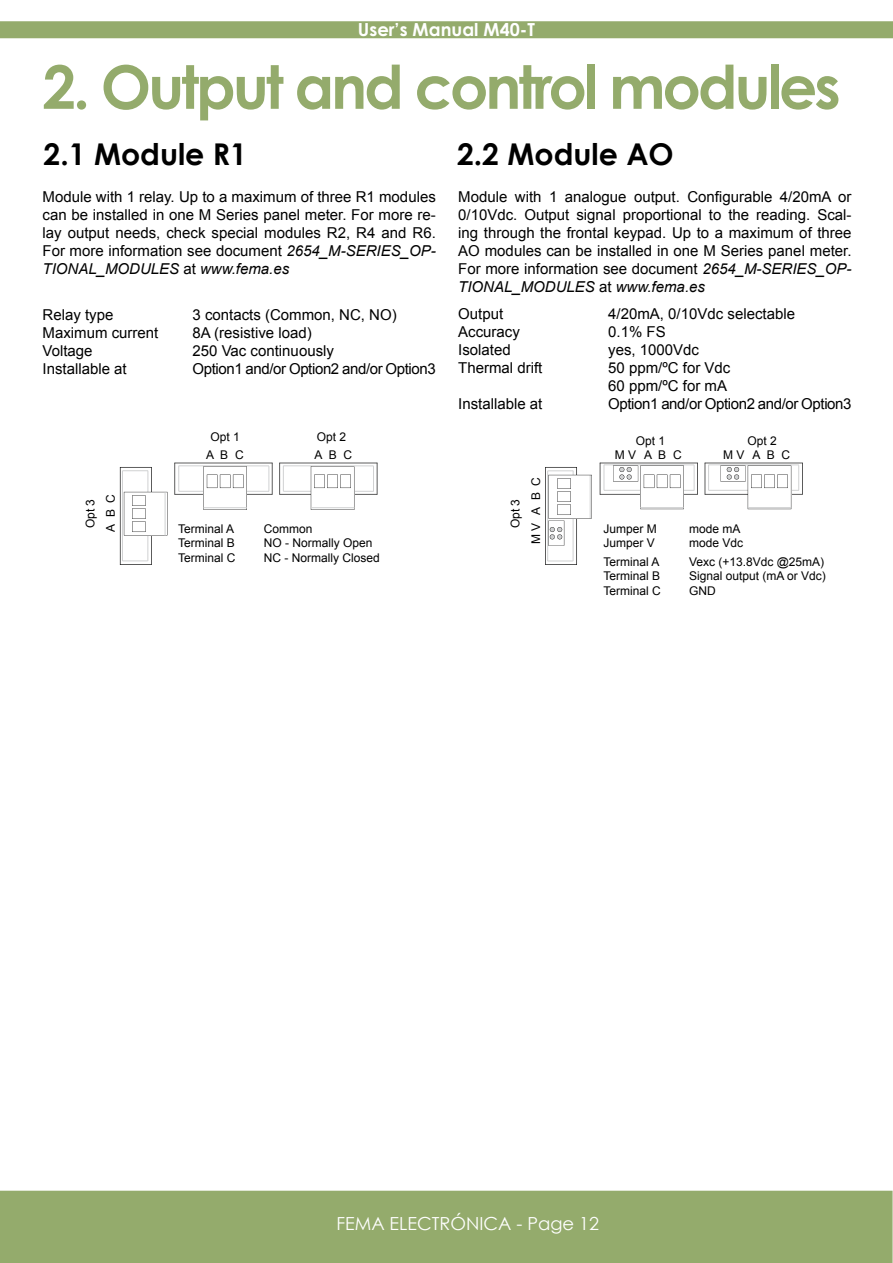
<style>
.page{position:relative;width:893px;height:1263px;background:#fff}
.page>*{position:absolute;margin:0;border:0;box-sizing:border-box;transform-origin:0 0}
.t1{font:700 60px "Century Gothic";letter-spacing:-.05em;color:#94ab6c}
.t2{font:700 30px "Century Gothic";color:#000}
.t3{font:18px "Century Gothic";color:#fff}
.t4{font:700 18px "Century Gothic";color:#fff}
.t5{font:15px/18px "Arial";color:#000;text-align:justify}
.t6{font:15px "Arial";letter-spacing:-.025em;color:#000}
.t7{font:12px "Arial";color:#000}
.s1{font-style:italic}
</style>
<div class="page">
<div style="left:1px;top:22px;width:891px;height:16px;background:#94ab6c"></div>
<div style="left:0;top:21px;width:893px;height:17px;border:2px solid #94ab6c"></div>
<div style="left:0;top:1191px;width:892px;height:72px;background:#94ab6c"></div>
<svg style="left:174px;top:463px;width:99px;height:47px"></svg>
<svg style="left:279px;top:463px;width:99px;height:47px"></svg>
<svg style="left:120px;top:467px;width:47px;height:98px"></svg>
<hr style="left:204px;top:507px;width:43px;height:1px;background:#d0d1d2">
<hr style="left:311px;top:507px;width:43px;height:1px;background:#d0d1d2">
<hr style="left:165px;top:492px;width:1px;height:43px;background:#d0d1d2">
<div style="left:640px;top:466px;width:44px;height:44px;background:#d3d3d3"></div>
<svg style="left:600px;top:463px;width:98px;height:46px"></svg>
<div style="left:748px;top:466px;width:43px;height:44px;background:#d3d3d3"></div>
<svg style="left:705px;top:463px;width:98px;height:46px"></svg>
<hr style="left:640px;top:507px;width:44px;height:1px;background:#d0d1d2">
<hr style="left:748px;top:507px;width:43px;height:1px;background:#d0d1d2">
<svg style="left:545px;top:467px;width:47px;height:98px"></svg>
<p class="t4" style="left:358px;top:18px;width:179px">User’s Manual M40-T</p>
<h1 class="t1" style="left:43px;top:49px;width:800px">2. Output and control modules</h1>
<h2 class="t2" style="left:44px;top:135px;width:205px">2.1 Module R1</h2>
<h2 class="t2" style="left:457px;top:135px;width:218px">2.2 Module AO</h2>
<p class="t5" style="left:43px;top:188px;width:395px">Module with 1 relay. Up to a maximum of three R1 modules can be installed in one M Series panel meter. For more re&shy;lay output needs, check special modules R2, R4 and R6.<br>For more information see document <span class="s1">2654_M-SERIES_OP-TIONAL_MODULES</span> at <span class="s1">www.fema.es</span></p>
<p class="t5" style="left:458px;top:188px;width:395px">Module with 1 analogue output. Configurable 4/20mA or 0/10Vdc. Output signal proportional to the reading. Scal&shy;ing through the frontal keypad. Up to a maximum of three AO modules can be installed in one M Series panel meter.<br>For more information see document <span class="s1">2654_M-SERIES_OP-TIONAL_MODULES</span> at <span class="s1">www.fema.es</span></p>
<p class="t5" style="left:43px;top:305px;width:72px">Relay type</p>
<p class="t5" style="left:193px;top:305px;width:206px">3 contacts (Common, NC, NO)</p>
<p class="t5" style="left:43px;top:323px;width:117px">Maximum current</p>
<p class="t5" style="left:193px;top:323px;width:121px">8A (resistive load)</p>
<p class="t5" style="left:43px;top:341px;width:52px">Voltage</p>
<p class="t5" style="left:193px;top:341px;width:143px">250 Vac continuously</p>
<p class="t5" style="left:43px;top:359px;width:86px">Installable at</p>
<p class="t6" style="left:193px;top:358px;width:245px">Option1 and/or Option2 and/or Option3</p>
<p class="t5" style="left:458px;top:305px;width:47px">Output</p>
<p class="t5" style="left:608px;top:305px;width:188px">4/20mA, 0/10Vdc selectable</p>
<p class="t5" style="left:458px;top:323px;width:63px">Accuracy</p>
<p class="t5" style="left:608px;top:323px;width:59px">0.1% FS</p>
<p class="t5" style="left:458px;top:341px;width:54px">Isolated</p>
<p class="t5" style="left:608px;top:341px;width:92px">yes, 1000Vdc</p>
<p class="t5" style="left:458px;top:359px;width:86px">Thermal drift</p>
<p class="t5" style="left:608px;top:359px;width:124px">50 ppm/ºC for Vdc<br>60 ppm/ºC for mA</p>
<p class="t5" style="left:458px;top:395px;width:86px">Installable at</p>
<p class="t6" style="left:608px;top:394px;width:245px">Option1 and/or Option2 and/or Option3</p>
<p class="t7" style="left:211px;top:429px;width:31px">Opt 1</p>
<p class="t7" style="left:317px;top:429px;width:31px">Opt 2</p>
<p class="t7" style="left:636px;top:433px;width:31px">Opt 1</p>
<p class="t7" style="left:747px;top:433px;width:31px">Opt 2</p>
<p class="t7" style="left:206px;top:447px;width:39px">A B C</p>
<p class="t7" style="left:314px;top:447px;width:39px">A B C</p>
<p class="t7" style="left:615px;top:447px;width:68px">M V A B C</p>
<p class="t7" style="left:723px;top:447px;width:68px">M V A B C</p>
<p class="t7" style="left:82px;top:528px;width:31px;rotate:-90deg">Opt 3</p>
<p class="t7" style="left:103px;top:532px;width:39px;rotate:-90deg">A B C</p>
<p class="t7" style="left:178px;top:521px;width:58px">Terminal A</p>
<p class="t7" style="left:264px;top:521px;width:50px">Common</p>
<p class="t7" style="left:178px;top:535px;width:58px">Terminal B</p>
<p class="t7" style="left:264px;top:535px;width:110px">NO - Normally Open</p>
<p class="t7" style="left:178px;top:549px;width:59px">Terminal C</p>
<p class="t7" style="left:264px;top:549px;width:118px">NC - Normally Closed</p>
<p class="t7" style="left:507px;top:528px;width:31px;rotate:-90deg">Opt 3</p>
<p class="t7" style="left:528px;top:544px;width:68px;rotate:-90deg">M V A B C</p>
<p class="t7" style="left:603px;top:521px;width:55px">Jumper M</p>
<p class="t7" style="left:689px;top:521px;width:53px">mode mA</p>
<p class="t7" style="left:603px;top:535px;width:53px">Jumper V</p>
<p class="t7" style="left:689px;top:535px;width:56px">mode Vdc</p>
<p class="t7" style="left:603px;top:554px;width:58px">Terminal A</p>
<p class="t7" style="left:689px;top:554px;width:137px">Vexc (+13.8Vdc @25mA)</p>
<p class="t7" style="left:603px;top:568px;width:58px">Terminal B</p>
<p class="t7" style="left:689px;top:568px;width:138px">Signal output (mA or Vdc)</p>
<p class="t7" style="left:603px;top:582px;width:59px">Terminal C</p>
<p class="t7" style="left:689px;top:582px;width:28px">GND</p>
<p class="t3" style="left:336px;top:1212px;width:264px">FEMA ELECTRÓNICA - Page 12</p>
</div>
